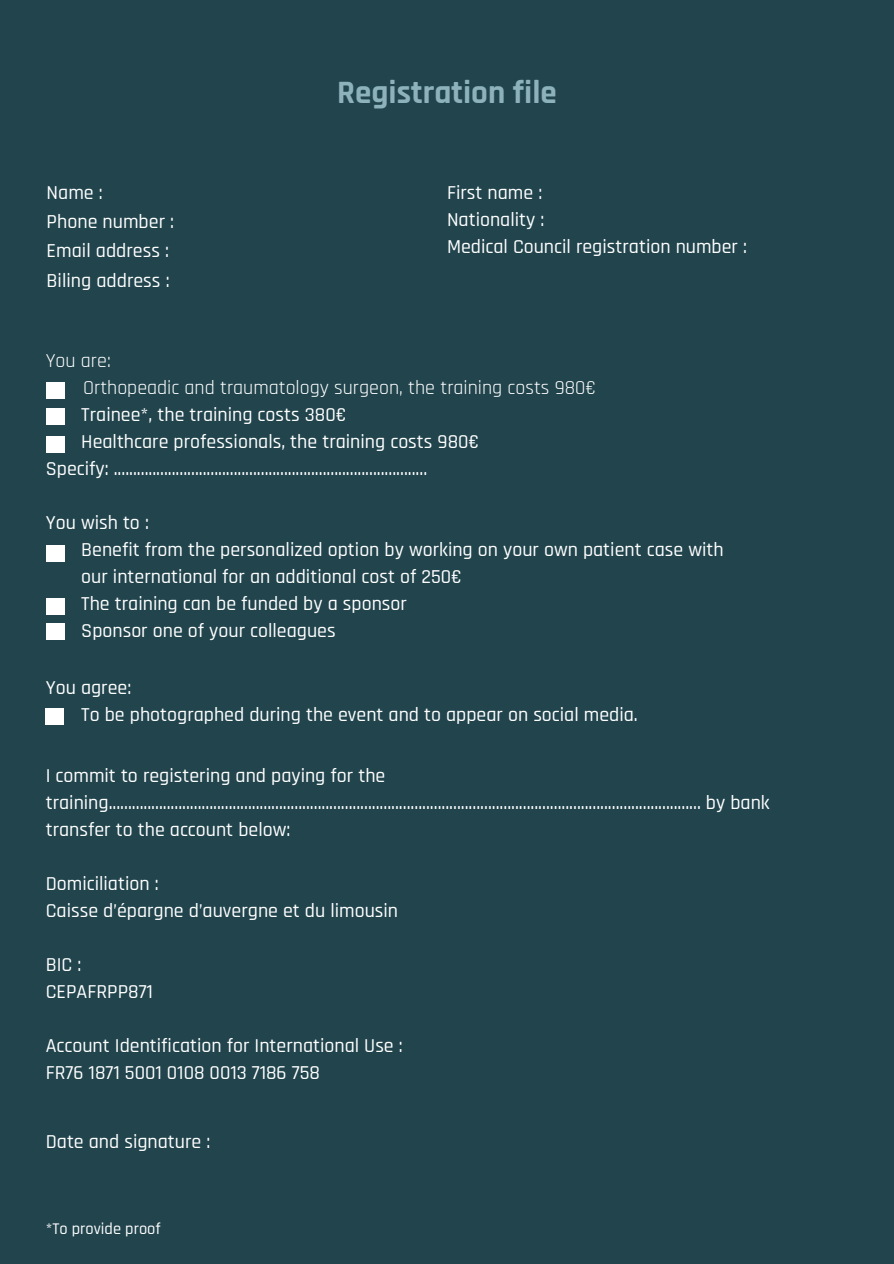
<style>
.page{position:relative;width:894px;height:1264px;background:#fff}
.page>*{position:absolute;margin:0;border:0;box-sizing:border-box;transform-origin:0 0}
.t1{font:700 33px "Rajdhani";color:#8db2bc}
.t2{font:500 19.95px/27px "Rajdhani";color:#fff}
.t3{font:19.95px "Rajdhani";color:#fff}
.t4{font:500 16.5px "Rajdhani";color:#fff}
</style>
<div class="page">
<div style="left:0;top:0;width:893px;height:1263px;background:#21444d"></div>
<div style="left:47px;top:381px;width:18px;height:17px;background:#fff"></div>
<div style="left:47px;top:408px;width:18px;height:16px;background:#fff"></div>
<div style="left:47px;top:544px;width:18px;height:17px;background:#fff"></div>
<div style="left:47px;top:597px;width:18px;height:17px;background:#fff"></div>
<div style="left:47px;top:623px;width:18px;height:17px;background:#fff"></div>
<div style="left:47px;top:436px;width:18px;height:16px;background:#fff"></div>
<div style="left:46px;top:707px;width:18px;height:17px;background:#fff"></div>
<h3 class="t1" style="left:337px;top:72px;width:221px">Registration file</h3>
<h4 class="t2" style="left:47px;top:178px;width:129px;line-height:29.2px">Name :<br>Phone number :<br>Email address :<br>Biling address :</h4>
<h3 class="t2" style="left:447px;top:179px;width:301px">First name :<br>Nationality :<br>Medical Council registration number :</h3>
<h1 class="t3" style="left:46px;top:349px;width:67px">You are:</h1>
<h1 class="t3" style="left:83px;top:376px;width:514px">Orthopeadic and traumatology surgeon, the training costs 980€</h1>
<h1 class="t2" style="left:81px;top:402px;width:266px">Trainee*, the training costs 380€</h1>
<h1 class="t2" style="left:81px;top:429px;width:399px">Healthcare professionals, the training costs 980€</h1>
<h1 class="t2" style="left:46px;top:456px;width:383px">Specify: .................................................................................</h1>
<h3 class="t2" style="left:81px;top:510px;width:643px;text-indent:-35px">You wish to :<br>Benefit from the personalized option by working on your own patient case with our international for an additional cost of 250€<br>The training can be funded by a sponsor<br>Sponsor one of your colleagues</h3>
<p class="t2" style="left:81px;top:675px;width:558px;text-indent:-35px">You agree:<br>To be photographed during the event and to appear on social media.</p>
<h3 class="t2" style="left:46px;top:763px;width:725px">I commit to registering and paying for the training......................................................................................................................................................... by bank transfer to the account below:</h3>
<h3 class="t2" style="left:46px;top:871px;width:354px">Domiciliation :<br>Caisse d’épargne d’auvergne et du limousin</h3>
<h3 class="t2" style="left:46px;top:952px;width:109px">BIC :<br>CEPAFRPP871</h3>
<h2 class="t2" style="left:46px;top:1033px;width:358px">Account Identification for International Use :<br>FR76 1871 5001 0108 0013 7186 758</h2>
<h3 class="t2" style="left:46px;top:1128px;width:166px">Date and signature :</h3>
<h3 class="t4" style="left:46px;top:1218px;width:116px">*To provide proof</h3>
</div>
